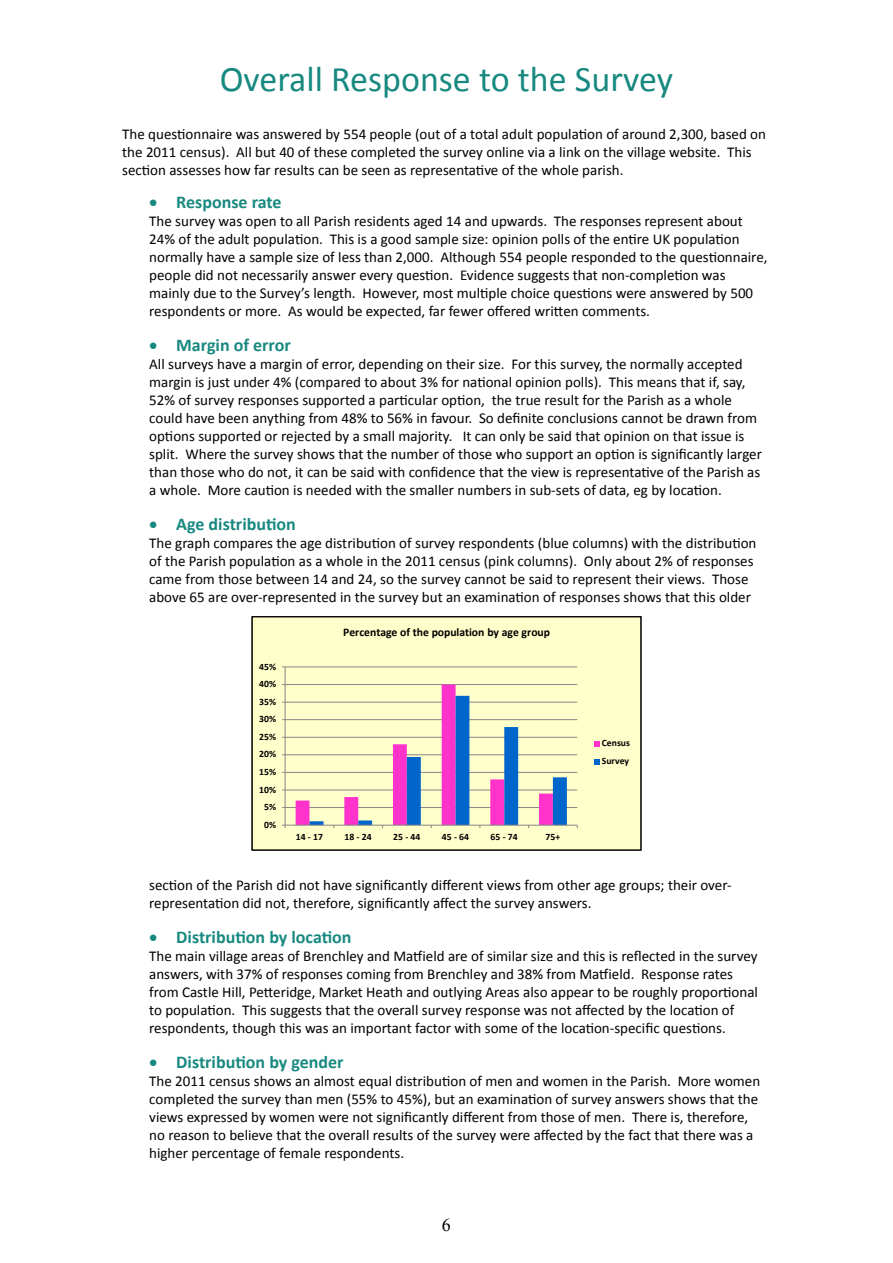
<style>
.page{position:relative;width:893px;height:1263px;background:#fff}
.page>*{position:absolute;margin:0;border:0;box-sizing:border-box;transform-origin:0 0}
.t1{font:36px "Calibri";color:#188980}
.t2{font:700 18px "Calibri";color:#188980}
.t3{font:18px "Times New Roman";color:#000}
.t4{font:15px/18px "Calibri";color:#000}
.t5{font:700 11.7px "Calibri";letter-spacing:-.005em;color:#000}
.t6{font:700 9.75px/18.3px "Calibri";color:#000}
</style>
<div class="page">
<div style="left:252px;top:617px;width:389px;height:233px;background:#ffc"></div>
<hr style="left:285px;top:807px;width:292px;height:1px;background:#868686">
<hr style="left:285px;top:790px;width:292px;height:1px;background:#868686">
<hr style="left:285px;top:772px;width:292px;height:1px;background:#868686">
<hr style="left:285px;top:754px;width:292px;height:1px;background:#868686">
<hr style="left:285px;top:737px;width:292px;height:1px;background:#868686">
<hr style="left:285px;top:719px;width:292px;height:1px;background:#868686">
<hr style="left:285px;top:702px;width:292px;height:1px;background:#868686">
<hr style="left:285px;top:684px;width:292px;height:1px;background:#868686">
<hr style="left:285px;top:666px;width:292px;height:1px;background:#868686">
<hr style="left:285px;top:667px;width:1px;height:158px;background:#868686">
<hr style="left:285px;top:825px;width:292px;height:1px;background:#868686">
<svg style="left:296px;top:684px;width:271px;height:144px"></svg>
<svg style="left:594px;top:741px;width:6px;height:5px"></svg>
<svg style="left:594px;top:759px;width:6px;height:5px"></svg>
<div style="left:252px;top:616px;width:389px;height:234px;border:1px solid #000"></div>
<h1 class="t1" style="left:220px;top:54px;width:455px">Overall Response to the Survey</h1>
<p class="t4" style="left:122px;top:124px;width:645px">The questionnaire was answered by 554 people (out of a total adult population of around 2,300, based on the 2011 census). All but 40 of these completed the survey online via a link on the village website. This section assesses how far results can be seen as representative of the whole parish.</p>
<p class="t2" style="left:149px;top:189px;width:134px">• Response rate</p>
<p class="t4" style="left:149px;top:211px;width:620px">The survey was open to all Parish residents aged 14 and upwards. The responses represent about 24% of the adult population. This is a good sample size: opinion polls of the entire UK population normally have a sample size of less than 2,000. Although 554 people responded to the questionnaire, people did not necessarily answer every question. Evidence suggests that non-completion was mainly due to the Survey’s length. However, most multiple choice questions were answered by 500 respondents or more. As would be expected, far fewer offered written comments.</p>
<p class="t2" style="left:149px;top:332px;width:143px">• Margin of error</p>
<p class="t4" style="left:149px;top:354px;width:614px">All surveys have a margin of error, depending on their size. For this survey, the normally accepted margin is just under 4% (compared to about 3% for national opinion polls). This means that if, say, 52% of survey responses supported a particular option, the true result for the Parish as a whole could have been anything from 48% to 56% in favour. So definite conclusions cannot be drawn from options supported or rejected by a small majority. It can only be said that opinion on that issue is split. Where the survey shows that the number of those who support an option is significantly larger than those who do not, it can be said with confidence that the view is representative of the Parish as a whole. More caution is needed with the smaller numbers in sub-sets of data, eg by location.</p>
<p class="t2" style="left:149px;top:511px;width:148px">• Age distribution</p>
<p class="t4" style="left:149px;top:533px;width:609px">The graph compares the age distribution of survey respondents (blue columns) with the distribution of the Parish population as a whole in the 2011 census (pink columns). Only about 2% of responses came from those between 14 and 24, so the survey cannot be said to represent their views. Those above 65 are over-represented in the survey but an examination of responses shows that this older</p>
<p class="t6" style="left:259px;top:657px;width:18px">45%</p>
<p class="t6" style="left:259px;top:674px;width:18px">40%</p>
<p class="t6" style="left:259px;top:692px;width:18px">35%</p>
<p class="t6" style="left:259px;top:710px;width:18px">30%</p>
<p class="t6" style="left:259px;top:727px;width:18px">25%</p>
<p class="t6" style="left:259px;top:745px;width:18px">20%</p>
<p class="t6" style="left:259px;top:762px;width:18px">15%</p>
<p class="t6" style="left:259px;top:780px;width:18px">10%</p>
<p class="t6" style="left:264px;top:797px;width:14px">5%</p>
<p class="t6" style="left:264px;top:815px;width:14px">0%</p>
<p class="t5" style="left:343px;top:624px;width:208px">Percentage of the population by age group</p>
<p class="t6" style="left:296px;top:828px;width:29px">14 - 17</p>
<p class="t6" style="left:345px;top:828px;width:29px">18 - 24</p>
<p class="t6" style="left:393px;top:828px;width:29px">25 - 44</p>
<p class="t6" style="left:442px;top:828px;width:29px">45 - 64</p>
<p class="t6" style="left:491px;top:828px;width:29px">65 - 74</p>
<p class="t6" style="left:545px;top:828px;width:16px">75+</p>
<p class="t6" style="left:602px;top:733px;width:30px">Census<br>Survey</p>
<p class="t4" style="left:149px;top:875px;width:584px">section of the Parish did not have significantly different views from other age groups; their over&shy;representation did not, therefore, significantly affect the survey answers.</p>
<p class="t2" style="left:149px;top:924px;width:204px">• Distribution by location</p>
<p class="t4" style="left:149px;top:946px;width:610px">The main village areas of Brenchley and Matfield are of similar size and this is reflected in the survey answers, with 37% of responses coming from Brenchley and 38% from Matfield. Response rates from Castle Hill, Petteridge, Market Heath and outlying Areas also appear to be roughly proportional to population. This suggests that the overall survey response was not affected by the location of respondents, though this was an important factor with some of the location-specific questions.</p>
<p class="t2" style="left:149px;top:1049px;width:196px">• Distribution by gender</p>
<p class="t4" style="left:149px;top:1071px;width:612px">The 2011 census shows an almost equal distribution of men and women in the Parish. More women completed the survey than men (55% to 45%), but an examination of survey answers shows that the views expressed by women were not significantly different from those of men. There is, therefore, no reason to believe that the overall results of the survey were affected by the fact that there was a higher percentage of female respondents.</p>
<p class="t3" style="left:442px;top:1212px;width:10px">6</p>
</div>
